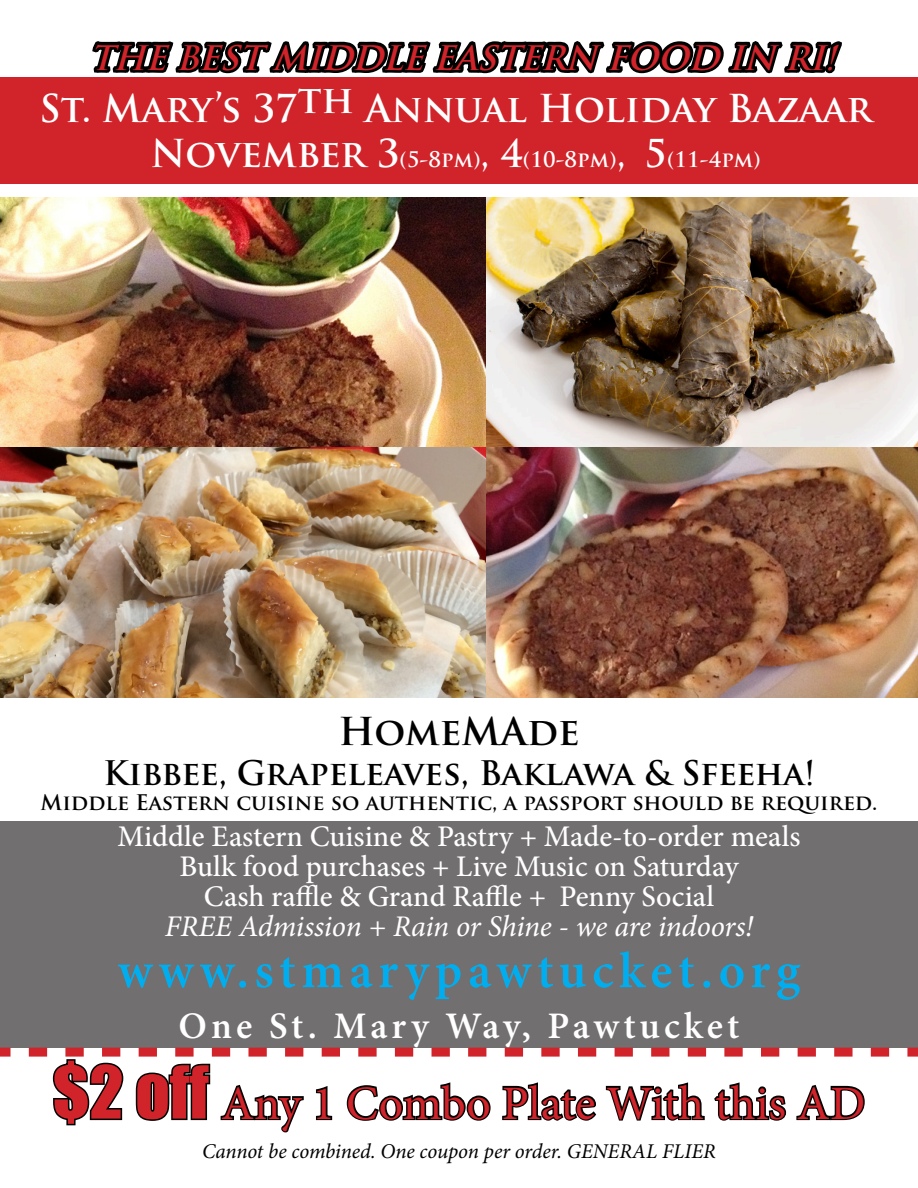
<style>
.page{position:relative;width:918px;height:1188px;background:#fff}
.page>*{position:absolute;margin:0;border:0;box-sizing:border-box;transform-origin:0 0}
.t1{font:67.5px "Impact";color:#d1232a}
.t2{font:600 51px "Minion Pro";letter-spacing:.11em;color:#00aeef}
.t3{font:48px "Minion Pro";letter-spacing:-.005em;color:#d1232a}
.t4{font:700 37.5px "Trajan Pro";color:#fff}
.t5{font:600 37.5px "Minion Pro";letter-spacing:.105em;color:#fff}
.t6{font:700 37.5px "Trajan Pro";color:#000}
.t7{font:700 33px "Trajan Pro";letter-spacing:-.01em;color:#000}
.t8{font:italic 700 33px "Trajan Pro";color:#d1232a}
.t9{font:500 30px "Minion Pro";color:#fff}
.t10{font:italic 30px "Minion Pro";letter-spacing:-.01em;color:#fff}
.t11{font:700 21px "Trajan Pro";color:#000}
.t12{font:italic 21px "Minion Pro";letter-spacing:-.005em;color:#000}
.t13{font:700 21px "Trajan Pro";color:#fff}
.s1{font-size:37.5px}
.s2{font-size:36px}
</style>
<div class="page">
<div style="left:0;top:78px;width:918px;height:106px;background:#d1232a"></div>
<div style="left:0;top:821px;width:918px;height:227px;background:#726f70"></div>
<svg style="left:88px;top:41px;width:757px;height:37px"></svg>
<img style="left:0;top:198px;width:918px;height:499px">
<svg style="left:0;top:1048px;width:918px;height:85px"></svg>
<p class="t8" style="left:90px;top:37px;width:758px">THE BEST MIDDLE EASTERN FOOD IN RI!</p>
<p class="t4" style="left:39px;top:85px;width:835px">St. Mary’s 37th Annual Holiday Bazaar</p>
<p class="t13" style="left:150px;top:146px;width:612px"><span class="s1">November 3</span>(5-8pm)<span class="s2">,</span> <span class="s1">4</span>(10-8pm)<span class="s2">,</span> <span class="s1">5</span>(11-4pm)</p>
<p class="t6" style="left:338px;top:708px;width:243px">HomeMAde</p>
<p class="t7" style="left:103px;top:752px;width:713px">Kibbee, Grapeleaves, Baklawa &amp; Sfeeha!</p>
<p class="t11" style="left:41px;top:789px;width:838px">Middle Eastern cuisine so authentic, a passport should be required.</p>
<p class="t9" style="left:117px;top:816px;width:685px">Middle Eastern Cuisine &amp; Pastry + Made-to-order meals</p>
<p class="t9" style="left:179px;top:846px;width:561px">Bulk food purchases + Live Music on Saturday</p>
<p class="t9" style="left:204px;top:876px;width:512px">Cash raffle &amp; Grand Raffle + Penny Social</p>
<p class="t10" style="left:165px;top:906px;width:590px">FREE Admission + Rain or Shine - we are indoors!</p>
<p class="t2" style="left:118px;top:936px;width:684px">www.stmarypawtucket.org</p>
<p class="t5" style="left:179px;top:1000px;width:562px">One St. Mary Way, Pawtucket</p>
<p class="t1" style="left:53px;top:1040px;width:158px">$2 off</p>
<p class="t3" style="left:221px;top:1071px;width:646px">Any 1 Combo Plate With this AD</p>
<p class="t12" style="left:202px;top:1137px;width:515px">Cannot be combined. One coupon per order. GENERAL FLIER</p>
</div>
